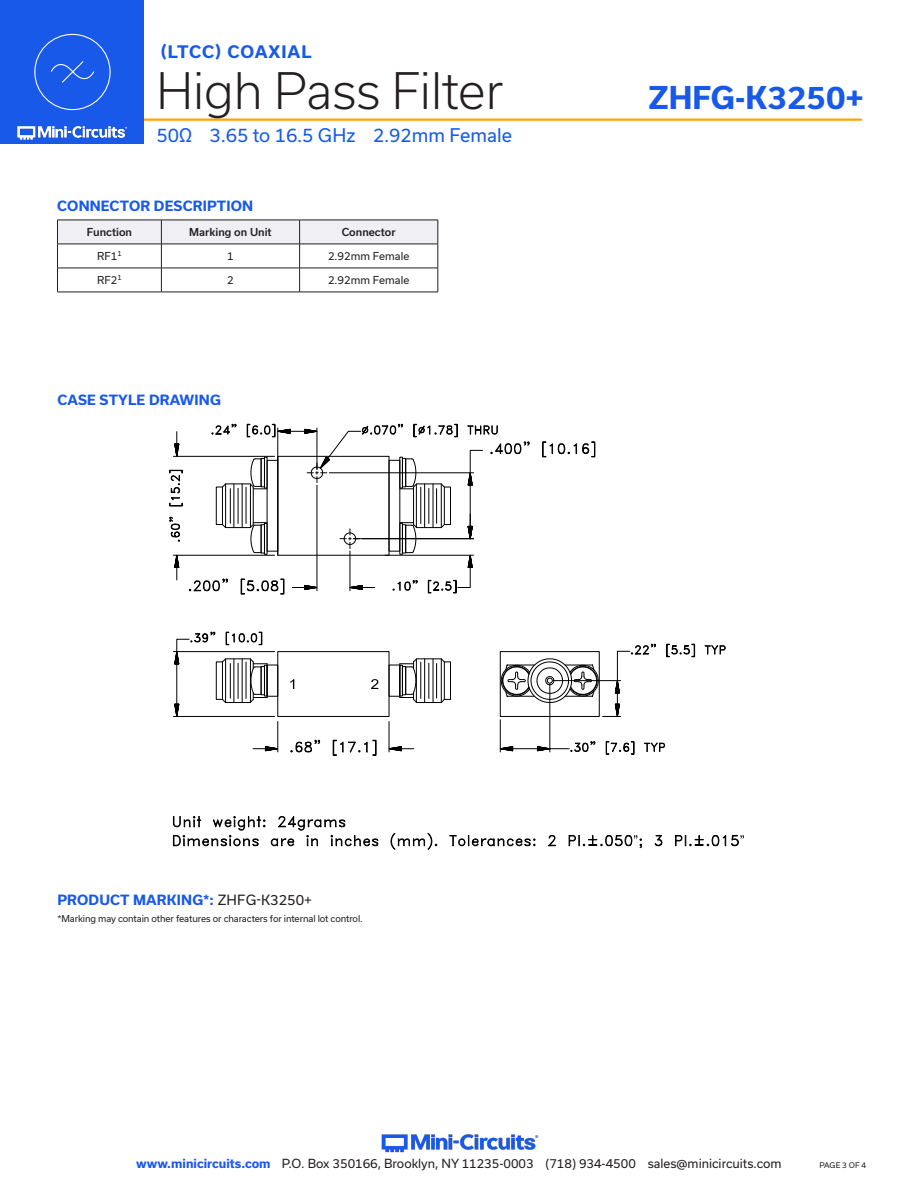
<style>
.page{position:relative;width:918px;height:1188px;background:#fff}
.page>*{position:absolute;margin:0;border:0;box-sizing:border-box;transform-origin:0 0}
.t1{font:300 48px "Usual";color:#231f20}
.t2{font:700 30px "Usual";color:#1859ea}
.t3{font:18px "Usual";color:#1859ea}
.t4{font:700 16.5px "Usual";letter-spacing:.06em;color:#1859ea}
.Blue_Headers{font:700 13.5px "Usual";letter-spacing:.015em;color:#1859ea}
.t5{font:12px "Usual";color:#231f20}
.Table_Header_Center{font:500 10.5px "Usual";color:#231f20}
.Table_Body_Center{font:10.5px "Usual";color:#231f20}
.Table_Body_Left_Justified{font:10.5px "Usual";color:#231f20}
.Notes{font:9px "Usual";letter-spacing:-.01em;color:#231f20}
.t6{font:7.5px "Usual";color:#231f20}
.s1{font-weight:400;color:#231f20}
.s2{font-weight:700;color:#1859ea}
</style>
<div class="page">
<img style="left:381px;top:1134px;width:158px;height:19px">
<hr style="left:129px;top:118px;width:733px;height:3px;background:#ffa300">
<div style="left:0;top:0;width:144px;height:144px;background:#1859ea"></div>
<img style="left:17px;top:120px;width:128px;height:20px">
<div style="left:277px;top:651px;width:112px;height:66px;border:1px solid #000"></div>
<div style="left:267px;top:665px;width:11px;height:32px;border:1px solid #000"></div>
<hr style="left:267px;top:664px;width:1px;height:33px;background:#000">
<div style="left:389px;top:665px;width:11px;height:32px;border:1px solid #000"></div>
<svg style="left:400px;top:658px;width:51px;height:45px"></svg>
<hr style="left:277px;top:721px;width:1px;height:31px;background:#000">
<hr style="left:389px;top:721px;width:1px;height:31px;background:#000">
<svg style="left:253px;top:746px;width:26px;height:6px"></svg>
<svg style="left:388px;top:746px;width:26px;height:6px"></svg>
<svg style="left:290px;top:740px;width:30px;height:13px"></svg>
<svg style="left:333px;top:740px;width:44px;height:16px"></svg>
<hr style="left:550px;top:684px;width:1px;height:68px;background:#000">
<hr style="left:500px;top:720px;width:1px;height:32px;background:#000">
<svg style="left:499px;top:741px;width:97px;height:11px"></svg>
<svg style="left:606px;top:741px;width:29px;height:14px"></svg>
<svg style="left:644px;top:742px;width:21px;height:10px"></svg>
<svg style="left:501px;top:644px;width:155px;height:76px"></svg>
<svg style="left:666px;top:644px;width:29px;height:13px"></svg>
<svg style="left:705px;top:645px;width:21px;height:10px"></svg>
<hr style="left:173px;top:651px;width:102px;height:1px;background:#000">
<hr style="left:173px;top:716px;width:102px;height:1px;background:#000">
<svg style="left:174px;top:632px;width:93px;height:84px"></svg>
<hr style="left:173px;top:456px;width:102px;height:1px;background:#000">
<hr style="left:173px;top:555px;width:102px;height:1px;background:#000">
<svg style="left:174px;top:432px;width:6px;height:25px"></svg>
<svg style="left:174px;top:554px;width:6px;height:26px"></svg>
<svg style="left:169px;top:516px;width:11px;height:26px"></svg>
<svg style="left:169px;top:470px;width:14px;height:37px"></svg>
<svg style="left:542px;top:441px;width:54px;height:16px"></svg>
<svg style="left:290px;top:679px;width:4px;height:10px"></svg>
<svg style="left:371px;top:679px;width:7px;height:10px"></svg>
<svg style="left:189px;top:424px;width:341px;height:171px"></svg>
<svg style="left:173px;top:816px;width:206px;height:30px"></svg>
<svg style="left:390px;top:833px;width:47px;height:17px"></svg>
<svg style="left:449px;top:835px;width:87px;height:11px"></svg>
<svg style="left:548px;top:835px;width:8px;height:12px"></svg>
<svg style="left:568px;top:835px;width:74px;height:14px"></svg>
<svg style="left:654px;top:835px;width:90px;height:11px"></svg>
<svg style="left:57px;top:220px;width:382px;height:72px"></svg>
<hr style="left:57px;top:292px;width:104px;height:1px;background:#231f20">
<hr style="left:161px;top:292px;width:139px;height:1px;background:#231f20">
<hr style="left:300px;top:292px;width:138px;height:1px;background:#231f20">
<div style="left:34px;top:34px;width:77px;height:76px;border:1px solid #fff;border-radius:50%"></div>
<svg style="left:50px;top:61px;width:45px;height:22px"></svg>
<h3 class="t4" style="left:161px;top:42px;width:152px">(LTCC) COAXIAL</h3>
<h1 class="t1" style="left:156px;top:63px;width:348px">High Pass Filter</h1>
<h3 class="t3" style="left:156px;top:125px;width:357px">50Ω 3.65 to 16.5 GHz 2.92mm Female</h3>
<p class="Blue_Headers" style="left:57px;top:198px;width:197px">CONNECTOR DESCRIPTION</p>
<p class="Table_Header_Center" style="left:87px;top:226px;width:47px">Function</p>
<p class="Table_Header_Center" style="left:189px;top:226px;width:84px">Marking on Unit</p>
<p class="Table_Header_Center" style="left:342px;top:226px;width:55px">Connector</p>
<p class="Table_Body_Left_Justified" style="left:97px;top:250px;width:26px">RF1<sup>1</sup></p>
<p class="Table_Body_Center" style="left:227px;top:250px;width:8px">1</p>
<p class="Table_Body_Center" style="left:328px;top:250px;width:83px">2.92mm Female</p>
<p class="Table_Body_Left_Justified" style="left:97px;top:274px;width:26px">RF2<sup>1</sup></p>
<p class="Table_Body_Center" style="left:227px;top:274px;width:8px">2</p>
<p class="Table_Body_Center" style="left:328px;top:274px;width:83px">2.92mm Female</p>
<p class="Blue_Headers" style="left:57px;top:392px;width:165px">CASE STYLE DRAWING</p>
<h2 class="t2" style="left:648px;top:80px;width:217px">ZHFG-K3250+</h2>
<p class="Blue_Headers" style="left:57px;top:892px;width:256px">PRODUCT MARKING*: <span class="s1">ZHFG-K3250+</span></p>
<p class="Notes" style="left:57px;top:914px;width:307px">*Marking may contain other features or characters for internal lot control.</p>
<p class="t5" style="left:136px;top:1157px;width:647px"><span class="s2">www.minicircuits.com</span> P.O. Box 350166, Brooklyn, NY 11235-0003 (718) 934-4500 sales@minicircuits.com</p>
<p class="t6" style="left:819px;top:1161px;width:48px">PAGE 3 OF 4</p>
</div>
